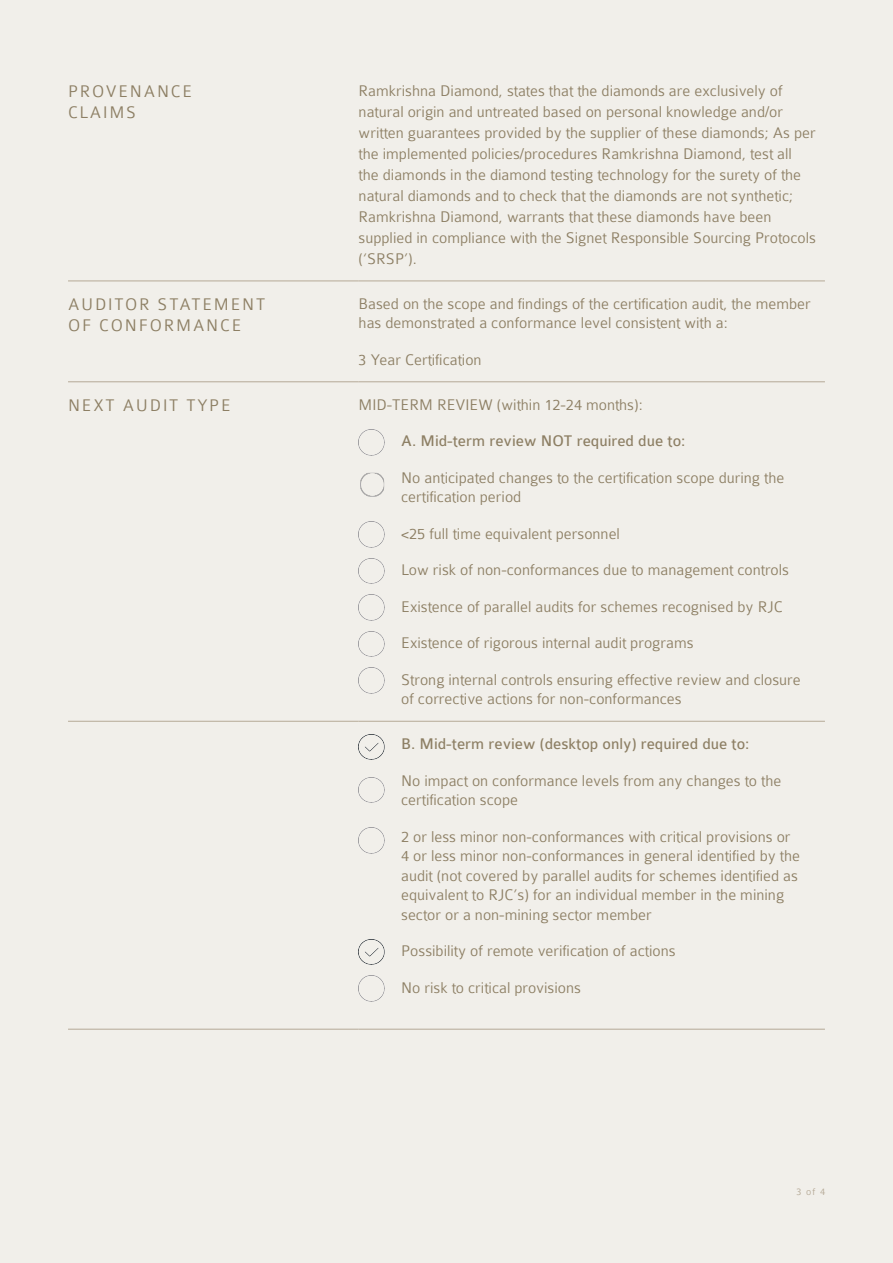
<style>
.page{position:relative;width:893px;height:1263px;background:#f1efea}
.page>*{position:absolute;margin:0;border:0;box-sizing:border-box;transform-origin:0 0}
.t1{font:300 18px/21px "Colaborate";letter-spacing:.1em;color:#8d7f64}
.t2{font:300 16.5px/21px "Colaborate";color:#8d7f64}
.t3{font:16.5px "Colaborate";color:#8d7f64}
.t4{font:300 10.5px "Colaborate";color:#b5a996}
</style>
<div class="page">
<hr style="left:68px;top:281px;width:291px;height:1px;background:#b5a996">
<hr style="left:359px;top:281px;width:466px;height:1px;background:#b5a996">
<hr style="left:68px;top:381px;width:291px;height:1px;background:#b5a996">
<hr style="left:359px;top:381px;width:466px;height:1px;background:#b5a996">
<hr style="left:68px;top:721px;width:291px;height:1px;background:#b5a996">
<hr style="left:359px;top:721px;width:466px;height:1px;background:#b5a996">
<hr style="left:68px;top:1029px;width:291px;height:1px;background:#b5a996">
<hr style="left:359px;top:1029px;width:466px;height:1px;background:#b5a996">
<img style="left:359px;top:430px;width:25px;height:25px">
<img style="left:360px;top:473px;width:24px;height:24px">
<img style="left:359px;top:522px;width:25px;height:25px">
<img style="left:359px;top:558px;width:25px;height:26px">
<img style="left:359px;top:595px;width:25px;height:25px">
<img style="left:359px;top:631px;width:25px;height:26px">
<img style="left:359px;top:668px;width:25px;height:25px">
<img style="left:359px;top:734px;width:25px;height:26px">
<img style="left:359px;top:777px;width:25px;height:26px">
<img style="left:359px;top:828px;width:25px;height:25px">
<img style="left:359px;top:939px;width:25px;height:26px">
<img style="left:359px;top:976px;width:25px;height:25px">
<p class="t1" style="left:68px;top:81px;width:126px">PROVENANCE<br>CLAIMS</p>
<p class="t2" style="left:359px;top:80px;width:459px">Ramkrishna Diamond, states that the diamonds are exclusively of natural origin and untreated based on personal knowledge and/or written guarantees provided by the supplier of these diamonds; As per the implemented policies/procedures Ramkrishna Diamond, test all the diamonds in the diamond testing technology for the surety of the natural diamonds and to check that the diamonds are not synthetic; Ramkrishna Diamond, warrants that these diamonds have been supplied in compliance with the Signet Responsible Sourcing Protocols (‘SRSP’).</p>
<p class="t1" style="left:68px;top:294px;width:199px">AUDITOR STATEMENT<br>OF CONFORMANCE</p>
<p class="t2" style="left:359px;top:294px;width:454px;line-height:19.5px">Based on the scope and findings of the certification audit, the member has demonstrated a conformance level consistent with a:</p>
<p class="t2" style="left:359px;top:349px;width:124px">3 Year Certification</p>
<p class="t1" style="left:68px;top:394px;width:164px">NEXT AUDIT TYPE</p>
<p class="t2" style="left:359px;top:394px;width:286px">MID-TERM REVIEW (within 12-24 months):</p>
<p class="t3" style="left:401px;top:432px;width:286px">A. Mid-term review NOT required due to:</p>
<p class="t2" style="left:401px;top:468px;width:385px;line-height:19.5px">No anticipated changes to the certification scope during the certification period</p>
<p class="t2" style="left:401px;top:523px;width:220px">&lt;25 full time equivalent personnel</p>
<p class="t2" style="left:401px;top:559px;width:389px">Low risk of non-conformances due to management controls</p>
<p class="t2" style="left:401px;top:596px;width:383px">Existence of parallel audits for schemes recognised by RJC</p>
<p class="t2" style="left:401px;top:632px;width:294px">Existence of rigorous internal audit programs</p>
<p class="t2" style="left:401px;top:670px;width:401px;line-height:19.5px">Strong internal controls ensuring effective review and closure of corrective actions for non-conformances</p>
<p class="t3" style="left:401px;top:735px;width:350px">B. Mid-term review (desktop only) required due to:</p>
<p class="t2" style="left:401px;top:771px;width:382px;line-height:19.5px">No impact on conformance levels from any changes to the certification scope</p>
<p class="t2" style="left:401px;top:827px;width:400px;line-height:19.5px">2 or less minor non-conformances with critical provisions or 4 or less minor non-conformances in general identified by the audit (not covered by parallel audits for schemes identified as equivalent to RJC’s) for an individual member in the mining sector or a non-mining sector member</p>
<p class="t2" style="left:401px;top:940px;width:276px">Possibility of remote verification of actions</p>
<p class="t2" style="left:401px;top:977px;width:181px">No risk to critical provisions</p>
<p class="t4" style="left:796px;top:1186px;width:30px">3 of 4</p>
</div>
